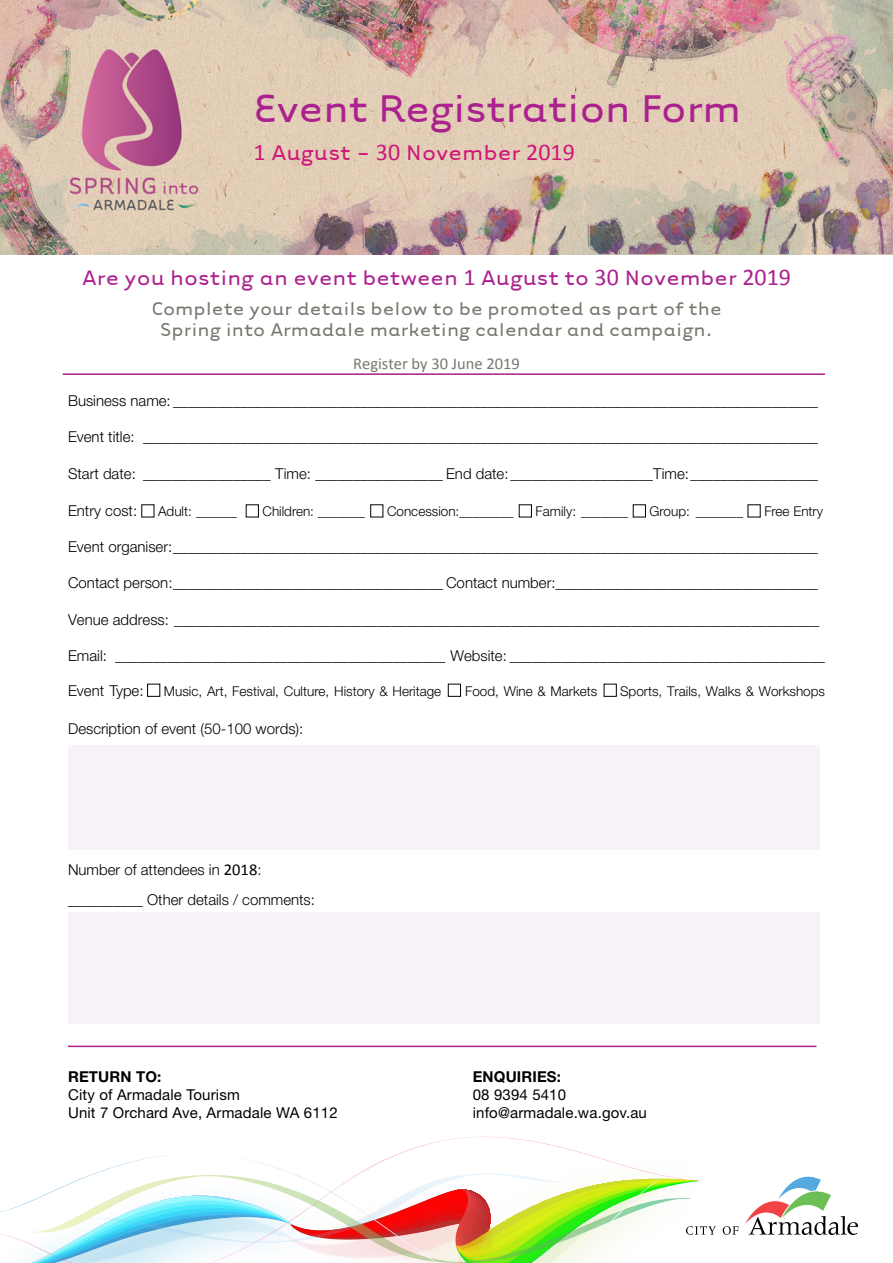
<style>
.page{position:relative;width:893px;height:1263px;background:#fff}
.page>*{position:absolute;margin:0;border:0;box-sizing:border-box;transform-origin:0 0}
.t1{font:45px "Tarzana Wide";letter-spacing:-.015em;color:#ab218e}
.t2{font:24.45px "Tarzana Wide";color:#cf1778}
.t3{font:24px "Tarzana Wide";color:#ab218e}
.t4{font:21px/21px "Tarzana Wide";color:#78786f;text-align:center}
.t5{font:16.5px "Calibri";color:#78786f}
.t6{font:300 15px/29.4px "Helvetica Neue LT Std";color:#000}
.t7{font:15px/18px "Helvetica Neue LT Std";letter-spacing:.01em;color:#000}
.t8{font:700 15px "Helvetica Neue LT Std";letter-spacing:.01em;color:#000}
.t9{font:300 13.5px "Helvetica Neue LT Std";color:#000}
.s1{font-family:"Calibri";font-size:24px}
.s2{font-family:"Calibri"}
.s3{font-family:"Calibri";font-weight:400;font-size:16.5px}
</style>
<div class="page">
<img style="left:0;top:0;width:893px;height:254px">
<svg style="left:0;top:1137px;width:652px;height:102px"></svg>
<svg style="left:16px;top:1173px;width:700px;height:90px"></svg>
<svg style="left:723px;top:1176px;width:135px;height:59px"></svg>
<div style="left:246px;top:504px;width:13px;height:13px;border:1px solid #000"></div>
<div style="left:370px;top:504px;width:13px;height:13px;border:1px solid #000"></div>
<div style="left:519px;top:504px;width:13px;height:13px;border:1px solid #000"></div>
<div style="left:633px;top:504px;width:13px;height:13px;border:1px solid #000"></div>
<div style="left:147px;top:684px;width:13px;height:13px;border:1px solid #000"></div>
<div style="left:448px;top:684px;width:13px;height:13px;border:1px solid #000"></div>
<div style="left:604px;top:684px;width:13px;height:13px;border:1px solid #000"></div>
<hr style="left:63px;top:373px;width:762px;height:2px;background:#ab218e">
<hr style="left:68px;top:1045px;width:748px;height:2px;background:#ab218e">
<div style="left:68px;top:745px;width:751px;height:105px;background:#f8f2f8"></div>
<div style="left:68px;top:912px;width:751px;height:112px;background:#f8f2f8"></div>
<h1 class="t1" style="left:253px;top:80px;width:490px">Event Registration Form</h1>
<h2 class="t2" style="left:254px;top:137px;width:323px"><span class="s1">1</span> August - <span class="s1">30</span> November <span class="s1">2019</span></h2>
<h3 class="t3" style="left:82px;top:262px;width:710px">Are you hosting an event between <span class="s2">1</span> August to <span class="s2">30</span> November <span class="s2">2019</span></h3>
<h3 class="t4" style="left:151px;top:297px;width:572px">Complete your details below to be promoted as part of the<br>Spring into Armadale marketing calendar and campaign.</h3>
<p class="t5" style="left:353px;top:353px;width:168px">Register by 30 June 2019</p>
<p class="t6" style="left:68px;top:385px;width:752px">Business name: ______________________________________________________________________________________</p>
<p class="t6" style="left:68px;top:422px;width:752px">Event title: __________________________________________________________________________________________</p>
<p class="t6" style="left:68px;top:459px;width:752px">Start date: _________________ Time: _________________ End date: ___________________Time:_________________</p>
<p class="t6" style="left:68px;top:495px;width:71px">Entry cost:</p>
<p class="t9" style="left:158px;top:503px;width:80px">Adult: ______</p>
<p class="t9" style="left:263px;top:503px;width:104px">Children: _______</p>
<p class="t9" style="left:387px;top:503px;width:128px">Concession:________</p>
<p class="t9" style="left:536px;top:503px;width:94px">Family: _______</p>
<p class="t9" style="left:650px;top:503px;width:95px">Group: _______</p>
<p class="t9" style="left:764px;top:503px;width:60px">Free Entry</p>
<p class="t6" style="left:68px;top:531px;width:751px">Event organiser: ______________________________________________________________________________________</p>
<p class="t6" style="left:68px;top:568px;width:751px">Contact person: ____________________________________ Contact number: ___________________________________</p>
<p class="t6" style="left:68px;top:604px;width:753px">Venue address: ______________________________________________________________________________________</p>
<p class="t6" style="left:68px;top:641px;width:758px">Email: ____________________________________________ Website: __________________________________________</p>
<p class="t6" style="left:68px;top:675px;width:77px">Event Type:</p>
<p class="t9" style="left:164px;top:683px;width:279px">Music, Art, Festival, Culture, History &amp; Heritage</p>
<p class="t9" style="left:465px;top:683px;width:134px">Food, Wine &amp; Markets</p>
<p class="t9" style="left:620px;top:683px;width:206px">Sports, Trails, Walks &amp; Workshops</p>
<p class="t6" style="left:68px;top:714px;width:237px">Description of event (50-100 words):</p>
<p class="t6" style="left:68px;top:855px;width:248px">Number of attendees in <span class="s3">2018</span>: __________ Other details / comments:</p>
<p class="t8" style="left:68px;top:1067px;width:95px">RETURN TO:</p>
<p class="t7" style="left:68px;top:1085px;width:271px">City of Armadale Tourism<br>Unit 7 Orchard Ave, Armadale WA 6112</p>
<p class="t8" style="left:473px;top:1067px;width:90px">ENQUIRIES:</p>
<p class="t7" style="left:473px;top:1085px;width:176px">08 9394 5410 info@armadale.wa.gov.au</p>
</div>
